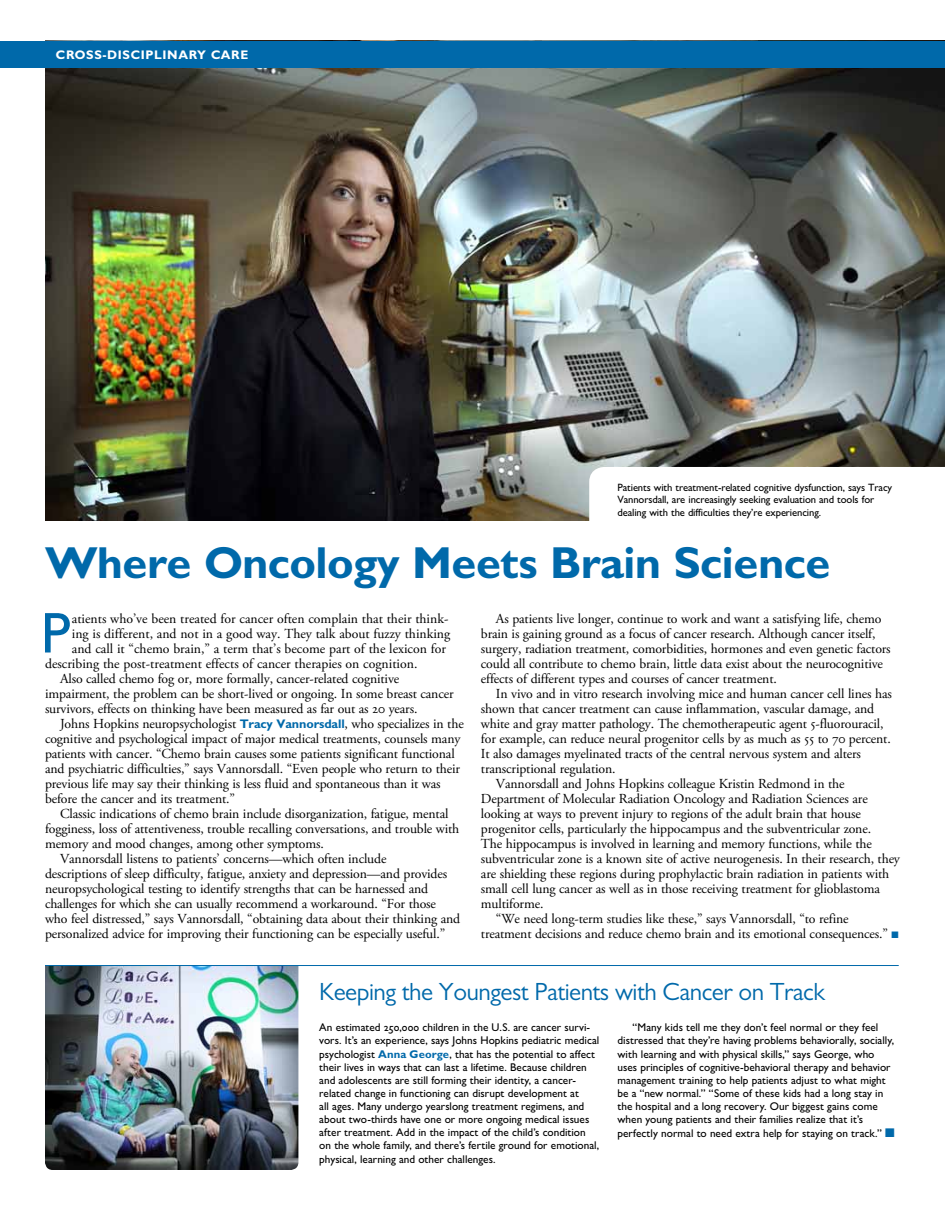
<style>
.page{position:relative;width:945px;height:1215px;background:#fff}
.page>*{position:absolute;margin:0;border:0;box-sizing:border-box;transform-origin:0 0}
.t1{font:500 57.75px "Gill Sans MT Std";color:#0069aa}
.t2{font:700 45px "Gill Sans MT Std";letter-spacing:-.015em;color:#0069aa}
.t3{font:25px "Gill Sans MT Std";letter-spacing:-.02em;color:#0069aa}
.t4{font:13.75px/15px "Adobe Garamond Pro";letter-spacing:-.01em;color:#000}
.t5{font:700 12.5px "Gill Sans MT Std";letter-spacing:.05em;color:#fff}
.t6{font:500 11.25px/13.1px "Gill Sans MT Std";color:#000}
.t7{font:500 10.62px/12.5px "Gill Sans MT Std";letter-spacing:-.01em;color:#000}
.s1{font-family:"Gill Sans MT Std";font-weight:700;font-size:12.5px;color:#0069aa}
.s2{color:#0069aa}
.s3{font-weight:700;color:#0069aa}
</style>
<div class="page">
<img style="left:45px;top:67px;width:900px;height:453px">
<svg style="left:589px;top:467px;width:356px;height:54px"></svg>
<div style="left:0;top:41px;width:945px;height:26px;background:#0069aa"></div>
<img style="left:45px;top:966px;width:253px;height:204px">
<hr style="left:45px;top:965px;width:854px;height:1px;background:#0069aa">
<p class="t5" style="left:56px;top:47px;width:71px">Cross-Disciplina</p>
<p class="t5" style="left:189px;top:47px;width:59px">ry Care</p>
<p class="t7" style="left:617px;top:481px;width:276px">Patients with treatment-related cognitive dysfunction, says Tracy<br>Vannorsdall, are increasingly seeking evaluation and tools for dealing with the difficulties they’re experiencing.</p>
<h2 class="t2" style="left:45px;top:535px;width:787px">Where Oncology Meets Brain Science</h2>
<h1 class="t1" style="left:41px;top:599px;width:31px">P</h1>
<p class="t4" style="left:72px;top:611px;width:378px">atients who’ve been treated for cancer often complain that their think-</p>
<p class="t4" style="left:72px;top:626px;width:380px">ing is different, and not in a good way. They talk about fuzzy thinking</p>
<p class="t4" style="left:72px;top:641px;width:376px">and call it “chemo brain,” a term that’s become part of the lexicon for</p>
<p class="t4" style="left:45px;top:656px;width:374px">describing the post-treatment effects of cancer therapies on cognition.</p>
<p class="t4" style="left:60px;top:671px;width:341px">Also called chemo fog or, more formally, cancer-related cognitive</p>
<p class="t4" style="left:45px;top:686px;width:410px">impairment, the problem can be short-lived or ongoing. In some breast cancer</p>
<p class="t4" style="left:45px;top:701px;width:374px">survivors, effects on thinking have been measured as far out as 20 years.</p>
<p class="t4" style="left:60px;top:716px;width:405px">Johns Hopkins neuropsychologist <span class="s1">Tracy Vannorsdall</span>, who specializes in the</p>
<p class="t4" style="left:45px;top:731px;width:417px">cognitive and psychological impact of major medical treatments, counsels many</p>
<p class="t4" style="left:45px;top:746px;width:411px">patients with cancer. “Chemo brain causes some patients significant functional</p>
<p class="t4" style="left:45px;top:761px;width:417px">and psychiatric difficulties,” says Vannorsdall. “Even people who return to their</p>
<p class="t4" style="left:45px;top:776px;width:397px">previous life may say their thinking is less fluid and spontaneous than it was</p>
<p class="t4" style="left:45px;top:791px;width:192px">before the cancer and its treatment.”</p>
<p class="t4" style="left:60px;top:806px;width:390px">Classic indications of chemo brain include disorganization, fatigue, mental</p>
<p class="t4" style="left:45px;top:821px;width:416px">fogginess, loss of attentiveness, trouble recalling conversations, and trouble with</p>
<p class="t4" style="left:45px;top:836px;width:280px">memory and mood changes, among other symptoms.</p>
<p class="t4" style="left:60px;top:851px;width:328px">Vannorsdall listens to patients’ concerns—which often include</p>
<p class="t4" style="left:45px;top:866px;width:404px">descriptions of sleep difficulty, fatigue, anxiety and depression—and provides</p>
<p class="t4" style="left:45px;top:881px;width:385px">neuropsychological testing to identify strengths that can be harnessed and</p>
<p class="t4" style="left:45px;top:896px;width:393px">challenges for which she can usually recommend a workaround. “For those</p>
<p class="t4" style="left:45px;top:911px;width:417px">who feel distressed,” says Vannorsdall, “obtaining data about their thinking and</p>
<p class="t4" style="left:45px;top:926px;width:402px">personalized advice for improving their functioning can be especially useful.”</p>
<p class="t4" style="left:481px;top:611px;width:411px;text-indent:15px">As patients live longer, continue to work and want a satisfying life, chemo brain is gaining ground as a focus of cancer research. Although cancer itself, surgery, radiation treatment, comorbidities, hormones and even genetic factors could all contribute to chemo brain, little data exist about the neurocognitive effects of different types and courses of cancer treatment.</p>
<p class="t4" style="left:496px;top:686px;width:397px">In vivo and in vitro research involving mice and human cancer cell lines has</p>
<p class="t4" style="left:481px;top:701px;width:395px">shown that cancer treatment can cause inflammation, vascular damage, and</p>
<p class="t4" style="left:481px;top:716px;width:404px">white and gray matter pathology. The chemotherapeutic agent 5-fluorouracil,</p>
<p class="t4" style="left:481px;top:731px;width:411px">for example, can reduce neural progenitor cells by as much as 55 to 70 percent.</p>
<p class="t4" style="left:481px;top:746px;width:382px">It also damages myelinated tracts of the central nervous system and alters</p>
<p class="t4" style="left:481px;top:761px;width:136px">transcriptional regulation.</p>
<p class="t4" style="left:496px;top:776px;width:350px">Vannorsdall and Johns Hopkins colleague Kristin Redmond in the</p>
<p class="t4" style="left:481px;top:791px;width:388px">Department of Molecular Radiation Oncology and Radiation Sciences are</p>
<p class="t4" style="left:481px;top:806px;width:381px">looking at ways to prevent injury to regions of the adult brain that house</p>
<p class="t4" style="left:481px;top:821px;width:392px">progenitor cells, particularly the hippocampus and the subventricular zone.</p>
<p class="t4" style="left:481px;top:836px;width:392px">The hippocampus is involved in learning and memory functions, while the</p>
<p class="t4" style="left:481px;top:851px;width:421px">subventricular zone is a known site of active neurogenesis. In their research, they</p>
<p class="t4" style="left:481px;top:866px;width:410px">are shielding these regions during prophylactic brain radiation in patients with</p>
<p class="t4" style="left:481px;top:881px;width:401px">small cell lung cancer as well as in those receiving treatment for glioblastoma</p>
<p class="t4" style="left:481px;top:896px;width:64px">multiforme.</p>
<p class="t4" style="left:496px;top:911px;width:354px">“We need long-term studies like these,” says Vannorsdall, “to refine</p>
<p class="t4" style="left:481px;top:926px;width:419px">treatment decisions and reduce chemo brain and its emotional consequences.” <span class="s2">■</span></p>
<h3 class="t3" style="left:319px;top:977px;width:508px">Keeping the Youngest Patients with Cancer on Track</h3>
<p class="t6" style="left:319px;top:1021px;width:282px">An estimated 250,000 children in the U.S. are cancer survi&shy;vors. It’s an experience, says Johns Hopkins pediatric medical psychologist <span class="s3">Anna George</span>, that has the potential to affect their lives in ways that can last a lifetime. Because children and adolescents are still forming their identity, a cancer&shy;related change in functioning can disrupt development at<br>all ages. Many undergo yearslong treatment regimens, and about two-thirds have one or more ongoing medical issues after treatment. Add in the impact of the child’s condition on the whole family, and there’s fertile ground for emotional, physical, learning and other challenges.</p>
<p class="t6" style="left:617px;top:1021px;width:279px;text-indent:15px">“Many kids tell me they don’t feel normal or they feel distressed that they’re having problems behaviorally, socially, with learning and with physical skills,” says George, who uses principles of cognitive-behavioral therapy and behavior management training to help patients adjust to what might be a “new normal.” “Some of these kids had a long stay in the hospital and a long recovery. Our biggest gains come when young patients and their families realize that it’s perfectly normal to need extra help for staying on track.” <span class="s2">■</span></p>
</div>
